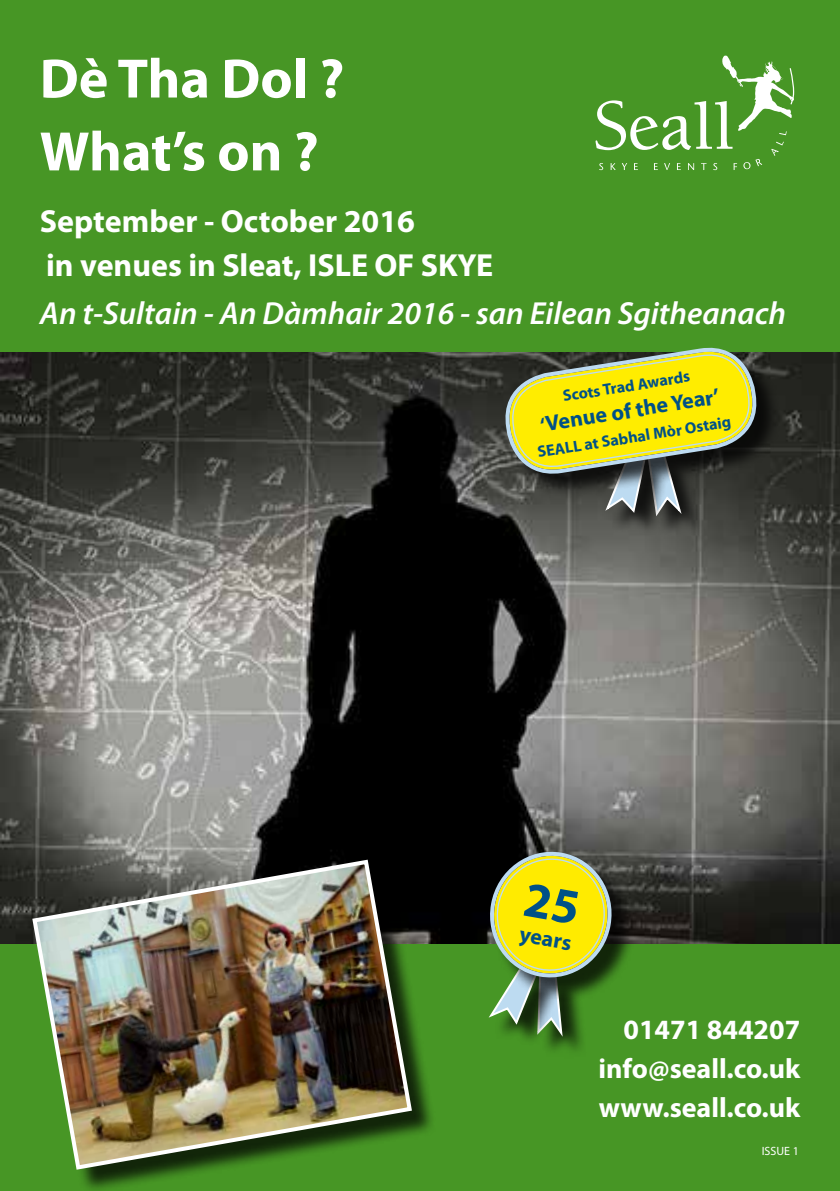
<style>
.page{position:relative;width:840px;height:1191px;background:#fff}
.page>*{position:absolute;margin:0;border:0;box-sizing:border-box;transform-origin:0 0}
.t1{font:700 56px/72.8px "Myriad Pro";color:#fff}
.t2{font:700 32px/44px "Myriad Pro";color:#fff}
.t3{font:italic 600 32px "Myriad Pro";color:#fff}
.t4{font:700 28px/39.2px "Myriad Pro";color:#fff;text-align:justify}
.t5{font:700 22px "Myriad Pro";color:#005187}
.t6{font:700 16px "Myriad Pro";color:#005187}
.t7{font:12px "Myriad Pro";color:#fff}
.s1{font-size:20px}
</style>
<div class="page">
<img style="left:0;top:351px;width:839px;height:593px">
<div style="left:0;top:944px;width:839px;height:247px;background:#479625"></div>
<div style="left:36px;top:863px;width:400px;height:328px;background:#000;opacity:.75"></div>
<img style="left:30px;top:857px;width:384px;height:315px">
<div style="left:0;top:0;width:839px;height:351px;background:#479625"></div>
<div style="left:540px;top:978px;width:46px;height:81px;background:#000;opacity:.75"></div>
<div style="left:493px;top:973px;width:67px;height:74px;background:#000;opacity:.75"></div>
<div style="left:493px;top:855px;width:143px;height:147px;background:#000;opacity:.75"></div>
<div style="left:651px;top:459px;width:54px;height:80px;background:#000;opacity:.75"></div>
<div style="left:609px;top:461px;width:60px;height:75px;background:#000;opacity:.75"></div>
<div style="left:508px;top:351px;width:272px;height:147px;background:#000;opacity:.75"></div>
<svg style="left:501px;top:347px;width:259px;height:172px;background:#9f9c2d"></svg>
<svg style="left:595px;top:56px;width:198px;height:114px"></svg>
<svg style="left:482px;top:844px;width:136px;height:196px"></svg>
<h1 class="t1" style="left:40px;top:40px;width:306px">Dè Tha Dol ?<br>What’s on ?</h1>
<p class="t2" style="left:40px;top:198px;width:455px">September - October 2016<br>in venues in Sleat, ISLE OF SKYE</p>
<p class="t3" style="left:40px;top:293px;width:747px">An t-Sultain - An Dàmhair 2016 - san Eilean Sgitheanach</p>
<p class="t6" style="left:561px;top:386px;width:130px;rotate:-9deg">Scots Trad Awards</p>
<p class="t5" style="left:538px;top:410px;width:183px;rotate:-9deg"><span class="s1">‘</span>Venue of the Year’</p>
<p class="t6" style="left:535px;top:442px;width:197px;rotate:-9deg">SEALL at Sabhal Mòr Ostaig</p>
<p class="t5" style="left:522px;top:920px;width:54px;rotate:10deg">years</p>
<p class="t4" style="left:598px;top:1009px;width:203px;text-indent:25px">01471 844207 info@seall.co.uk www.seall.co.uk</p>
<p class="t7" style="left:761px;top:1143px;width:39px">ISSUE 1</p>
</div>
